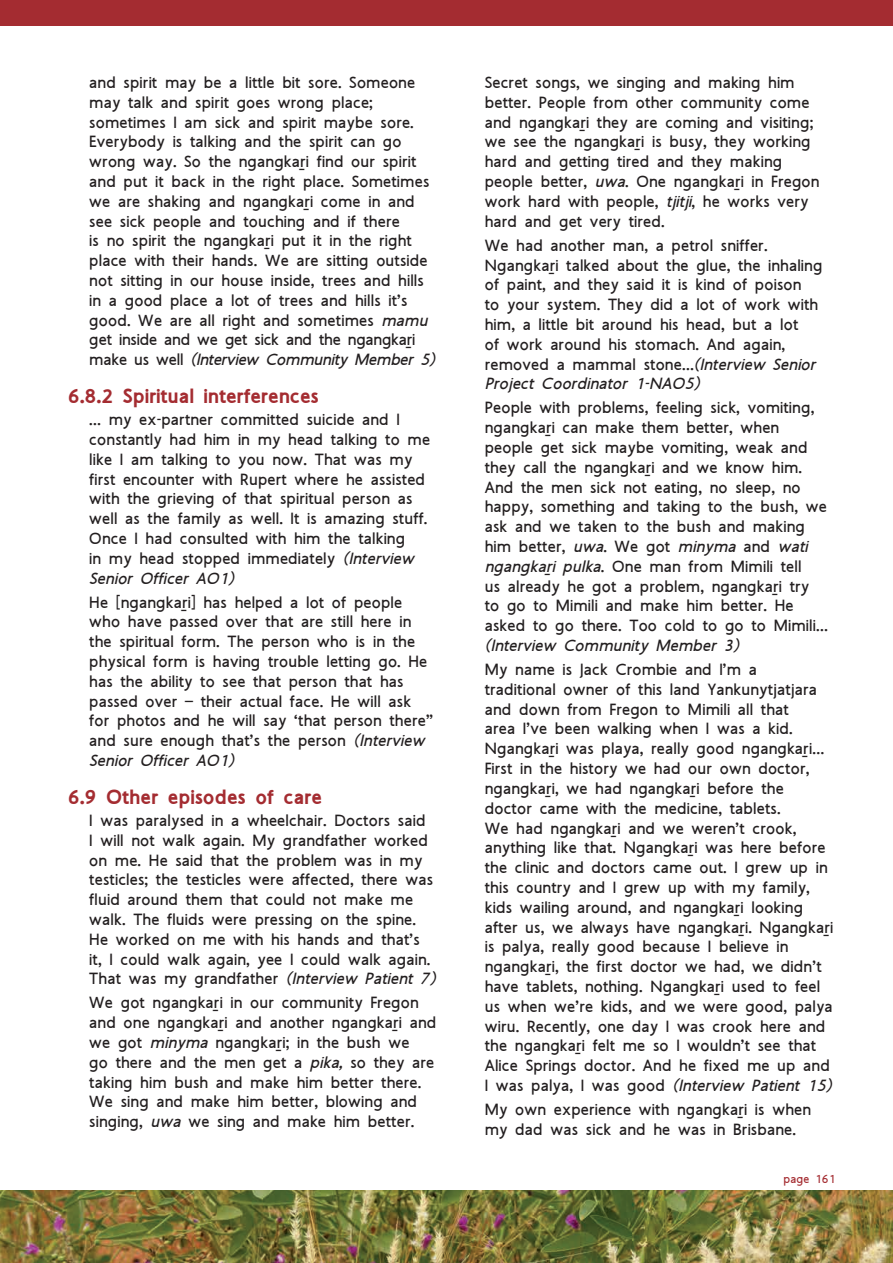
<style>
.page{position:relative;width:893px;height:1263px;background:#fff}
.page>*{position:absolute;margin:0;border:0;box-sizing:border-box;transform-origin:0 0}
.t1{font:700 21px "Aboriginal Sans";color:#a42c31}
.t2{font:16.5px/19.8px "Aboriginal Sans";color:#231f20}
.t3{font:italic 16.5px "Aboriginal Sans";color:#231f20}
.t4{font:12px "Aboriginal Sans";color:#a42c31}
.s1{font-style:italic}
</style>
<div class="page">
<div style="left:0;top:0;width:893px;height:26px;background:#a42c31"></div>
<img style="left:1px;top:1191px;width:892px;height:72px">
<img style="left:0;top:1191px;width:1px;height:72px">
<p class="t2" style="left:89px;top:73px;width:348px">and spirit may be a little bit sore. Someone may talk and spirit goes wrong place; sometimes I am sick and spirit maybe sore.<br>Everybody is talking and the spirit can go wrong way. So the ngangkaṟi find our spirit and put it back in the right place. Sometimes we are shaking and ngangkaṟi come in and see sick people and touching and if there<br>is no spirit the ngangkaṟi put it in the right place with their hands. We are sitting outside not sitting in our house inside, trees and hills in a good place a lot of trees and hills it’s good. We are all right and sometimes <span class="s1">mamu </span>get inside and we get sick and the ngangkaṟi make us well <span class="s1">(Interview Community Member 5)</span></p>
<p class="t1" style="left:68px;top:381px;width:253px">6.8.2 Spiritual interferences</p>
<p class="t2" style="left:89px;top:410px;width:343px">… my ex-partner committed suicide and I constantly had him in my head talking to me like I am talking to you now. That was my first encounter with Rupert where he assisted with the grieving of that spiritual person as well as the family as well. It is amazing stuff.<br>Once I had consulted with him the talking<br>in my head stopped immediately <span class="s1">(Interview Senior Officer AO1)</span></p>
<p class="t2" style="left:89px;top:593px;width:345px">He [ngangkaṟi] has helped a lot of people who have passed over that are still here in the spiritual form. The person who is in the physical form is having trouble letting go. He has the ability to see that person that has passed over – their actual face. He will ask for photos and he will say ‘that person there” and sure enough that’s the person <span class="s1">(Interview Senior Officer AO1)</span></p>
<p class="t1" style="left:68px;top:781px;width:256px">6.9 Other episodes of care</p>
<p class="t2" style="left:89px;top:811px;width:348px">I was paralysed in a wheelchair. Doctors said<br>I will not walk again. My grandfather worked on me. He said that the problem was in my testicles; the testicles were affected, there was fluid around them that could not make me walk. The fluids were pressing on the spine.<br>He worked on me with his hands and that’s it, I could walk again, yee I could walk again.<br>That was my grandfather <span class="s1">(Interview Patient 7)</span></p>
<p class="t2" style="left:89px;top:994px;width:349px">We got ngangkaṟi in our community Fregon and one ngangkaṟi and another ngangkaṟi and we got <span class="s1">minyma</span> ngangkaṟi; in the bush we<br>go there and the men get a <span class="s1">pika,</span> so they are taking him bush and make him better there.<br>We sing and make him better, blowing and singing, <span class="s1">uwa</span> we sing and make him better.</p>
<p class="t2" style="left:485px;top:73px;width:336px">Secret songs, we singing and making him better. People from other community come and ngangkaṟi they are coming and visiting; we see the ngangkaṟi is busy, they working hard and getting tired and they making people better, <span class="s1">uwa</span>. One ngangkaṟi in Fregon work hard with people, <span class="s1">tjitji</span>, he works very hard and get very tired.</p>
<p class="t2" style="left:485px;top:236px;width:339px">We had another man, a petrol sniffer.<br>Ngangkaṟi talked about the glue, the inhaling of paint, and they said it is kind of poison<br>to your system. They did a lot of work with him, a little bit around his head, but a lot<br>of work around his stomach. And again, removed a mammal stone…<span class="s1">(Interview Senior Project Coordinator 1-NAO5)</span></p>
<p class="t2" style="left:485px;top:399px;width:345px">People with problems, feeling sick, vomiting, ngangkaṟi can make them better, when people get sick maybe vomiting, weak and they call the ngangkaṟi and we know him.<br>And the men sick not eating, no sleep, no happy, something and taking to the bush, we ask and we taken to the bush and making him better, <span class="s1">uwa</span>. We got <span class="s1">minyma</span> and <span class="s1">wati ngangkaṟi pulka</span>. One man from Mimili tell<br>us already he got a problem, ngangkaṟi try to go to Mimili and make him better. He asked to go there. Too cold to go to Mimili…</p>
<p class="t3" style="left:485px;top:633px;width:256px">(Interview Community Member 3)</p>
<p class="t2" style="left:485px;top:660px;width:350px">My name is Jack Crombie and I’m a<br>traditional owner of this land Yankunytjatjara and down from Fregon to Mimili all that<br>area I’ve been walking when I was a kid.<br>Ngangkaṟi was playa, really good ngangkaṟi… First in the history we had our own doctor, ngangkaṟi, we had ngangkaṟi before the doctor came with the medicine, tablets.<br>We had ngangkaṟi and we weren’t crook, anything like that. Ngangkaṟi was here before the clinic and doctors came out. I grew up in this country and I grew up with my family, kids wailing around, and ngangkaṟi looking after us, we always have ngangkaṟi. Ngangkaṟi is palya, really good because I believe in ngangkaṟi, the first doctor we had, we didn’t have tablets, nothing. Ngangkaṟi used to feel us when we’re kids, and we were good, palya wiru. Recently, one day I was crook here and the ngangkaṟi felt me so I wouldn’t see that Alice Springs doctor. And he fixed me up and I was palya, I was good <span class="s1">(Interview Patient 15)</span></p>
<p class="t2" style="left:485px;top:1100px;width:328px">My own experience with ngangkaṟi is when my dad was sick and he was in Brisbane.</p>
<p class="t4" style="left:784px;top:1170px;width:54px">page 161</p>
</div>
